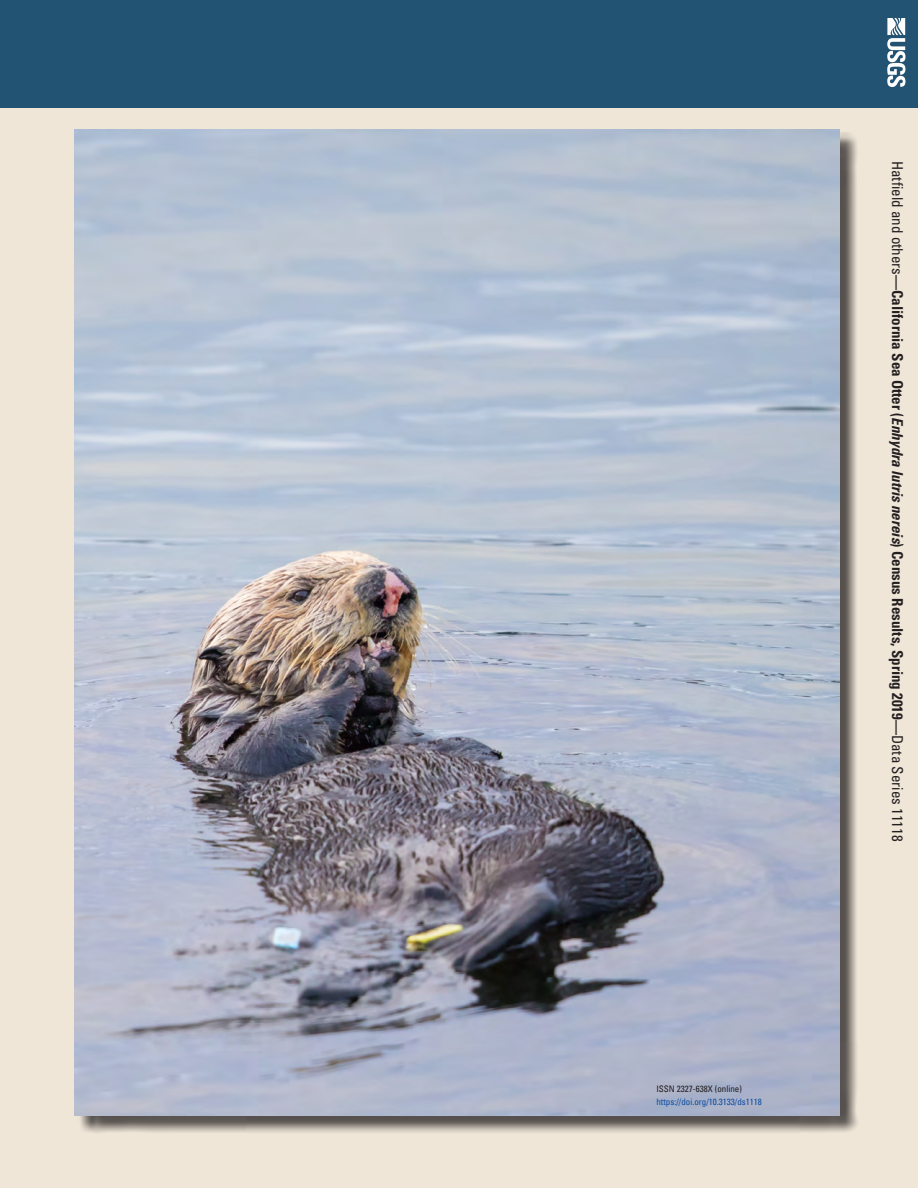
<style>
.page{position:relative;width:918px;height:1188px;background:#fff}
.page>*{position:absolute;margin:0;border:0;box-sizing:border-box;transform-origin:0 0}
.SpineTitle{font:700 condensed 15px "Univers";color:#231f20}
.DOI{font:condensed 9px "Univers";color:#0d4da1}
.ISSN{font:condensed 9px "Univers";color:#231f20}
.s1{font-weight:400}
.s2{font-style:italic}
</style>
<div class="page">
<div style="left:0;top:108px;width:918px;height:1080px;background:#efe6d8"></div>
<div style="left:77px;top:132px;width:782px;height:1002px;background:#231f20;opacity:.75"></div>
<img style="left:75px;top:130px;width:765px;height:985px">
<div style="left:0;top:0;width:918px;height:108px;background:#225372"></div>
<svg style="left:887px;top:18px;width:18px;height:69px"></svg>
<p class="ISSN" style="left:656px;top:1083px;width:87px">ISSN 2327-638X (online)</p>
<p class="DOI" style="left:656px;top:1096px;width:107px">https://doi.org/10.3133/ds1118</p>
<p class="SpineTitle" style="left:907px;top:161px;width:682px;rotate:90deg"><span class="s1">Hatfield and others</span>—California Sea Otter (<span class="s2">Enhydra lutris nereis</span>) Census Results, Spring 2019—<span class="s1">Data Series 11118</span></p>
</div>
